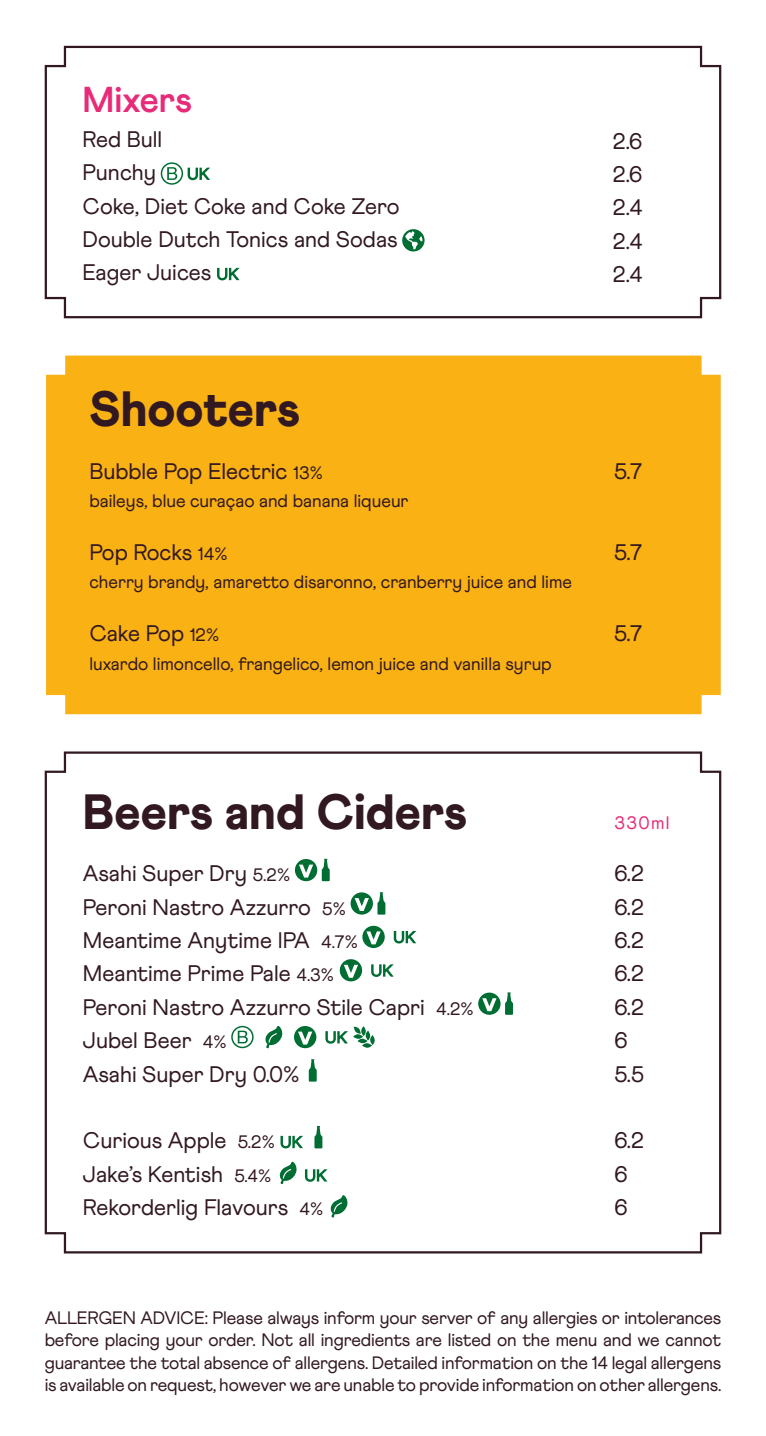
<style>
.page{position:relative;width:766px;height:1436px;background:#fff}
.page>*{position:absolute;margin:0;border:0;box-sizing:border-box;transform-origin:0 0}
.t1{font:900 49.5px "Athletics";color:#321921}
.t2{font:700 36px "Athletics";color:#e72b78}
.t3{font:22.5px/33.3px "Athletics";color:#321921}
.t4{font:18px/22.5px "Athletics";color:#321921;text-align:justify}
.t5{font:18px "Athletics";letter-spacing:.07em;color:#e72b78}
.s1{font-size:18px}
</style>
<div class="page">
<svg style="left:44px;top:45px;width:678px;height:274px"></svg>
<svg style="left:161px;top:162px;width:49px;height:23px"></svg>
<svg style="left:402px;top:229px;width:22px;height:22px"></svg>
<svg style="left:217px;top:268px;width:22px;height:12px"></svg>
<div style="left:46px;top:355px;width:674px;height:359px;background:#f9b114"></div>
<svg style="left:44px;top:751px;width:678px;height:503px"></svg>
<svg style="left:295px;top:858px;width:34px;height:23px"></svg>
<svg style="left:350px;top:892px;width:35px;height:22px"></svg>
<svg style="left:362px;top:925px;width:22px;height:22px"></svg>
<svg style="left:393px;top:930px;width:23px;height:13px"></svg>
<svg style="left:339px;top:959px;width:23px;height:22px"></svg>
<svg style="left:371px;top:964px;width:22px;height:12px"></svg>
<svg style="left:478px;top:992px;width:35px;height:22px"></svg>
<svg style="left:231px;top:1025px;width:22px;height:23px"></svg>
<svg style="left:265px;top:1025px;width:17px;height:23px"></svg>
<svg style="left:294px;top:1025px;width:22px;height:23px"></svg>
<svg style="left:325px;top:1026px;width:50px;height:22px"></svg>
<svg style="left:309px;top:1059px;width:7px;height:22px"></svg>
<svg style="left:280px;top:1135px;width:23px;height:13px"></svg>
<svg style="left:314px;top:1125px;width:8px;height:23px"></svg>
<svg style="left:279px;top:1161px;width:17px;height:22px"></svg>
<svg style="left:305px;top:1168px;width:22px;height:13px"></svg>
<svg style="left:330px;top:1194px;width:17px;height:23px"></svg>
<h2 class="t2" style="left:83px;top:79px;width:111px">Mixers</h2>
<p class="t3" style="left:83px;top:122px;width:318px">Red Bull<br>Punchy<br>Coke, Diet Coke and Coke Zero<br>Double Dutch Tonics and Sodas<br>Eager Juices</p>
<p class="t3" style="left:612px;top:124px;width:32px;text-align:justify">2.6<br>2.6<br>2.4<br>2.4<br>2.4</p>
<h1 class="t1" style="left:89px;top:379px;width:212px">Shooters</h1>
<p class="t3" style="left:89px;top:454px;width:235px">Bubble Pop Electric <span class="s1">13%</span></p>
<p class="t3" style="left:614px;top:454px;width:30px">5.7</p>
<p class="t4" style="left:89px;top:490px;width:320px">baileys, blue curaçao and banana liqueur</p>
<p class="t3" style="left:89px;top:535px;width:140px">Pop Rocks <span class="s1">14%</span></p>
<p class="t3" style="left:614px;top:535px;width:30px">5.7</p>
<p class="t4" style="left:89px;top:571px;width:484px">cherry brandy, amaretto disaronno, cranberry juice and lime</p>
<p class="t3" style="left:89px;top:616px;width:131px">Cake Pop <span class="s1">12%</span></p>
<p class="t3" style="left:614px;top:616px;width:30px">5.7</p>
<p class="t4" style="left:89px;top:652px;width:464px">luxardo limoncello, frangelico, lemon juice and vanilla syrup</p>
<h1 class="t1" style="left:83px;top:781px;width:385px">Beers and Ciders</h1>
<p class="t3" style="left:83px;top:856px;width:392px">Asahi Super Dry <span class="s1">5.2%<br></span>Peroni Nastro Azzurro <span class="s1">5%<br></span>Meantime Anytime IPA <span class="s1">4.7%<br></span>Meantime Prime Pale <span class="s1">4.3%<br></span>Peroni Nastro Azzurro Stile Capri <span class="s1">4.2%<br></span>Jubel Beer <span class="s1">4%<br></span>Asahi Super Dry 0.0%</p>
<p class="t3" style="left:83px;top:1123px;width:242px">Curious Apple <span class="s1">5.2%<br></span>Jake’s Kentish <span class="s1">5.4%<br></span>Rekorderlig Flavours <span class="s1">4%</span></p>
<p class="t5" style="left:614px;top:811px;width:57px">330ml</p>
<p class="t3" style="left:614px;top:856px;width:31px">6.2<br>6.2<br>6.2<br>6.2<br>6.2<br>6<br>5.5</p>
<p class="t3" style="left:614px;top:1123px;width:31px">6.2<br>6<br>6</p>
<p class="t4" style="left:45px;top:1306px;width:678px">ALLERGEN ADVICE: Please always inform your server of any allergies or intolerances before placing your order. Not all ingredients are listed on the menu and we cannot guarantee the total absence of allergens. Detailed information on the 14 legal allergens is available on request, however we are unable to provide information on other allergens.</p>
</div>
